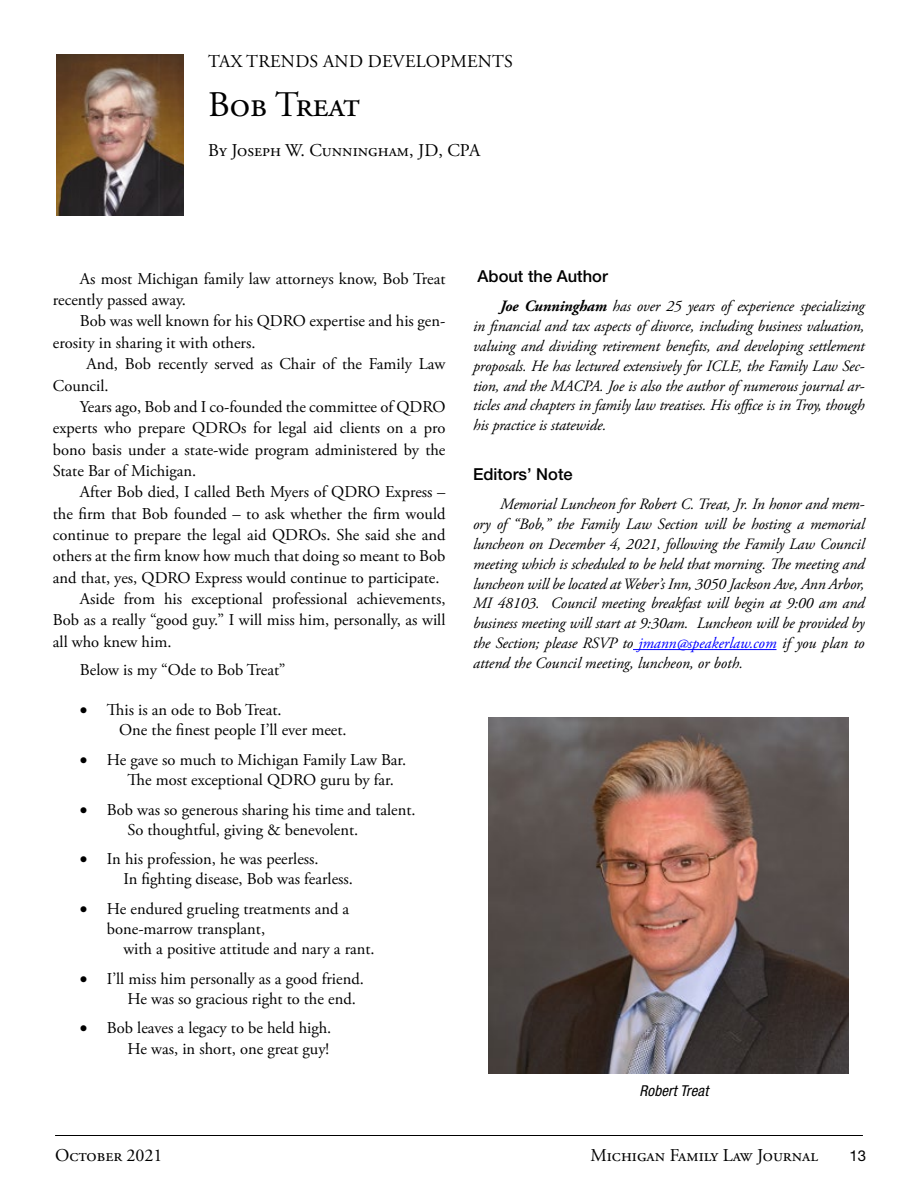
<style>
.page{position:relative;width:918px;height:1188px;background:#fff}
.page>*{position:absolute;margin:0;border:0;box-sizing:border-box;transform-origin:0 0}
.t1{font:36px "Adobe Garamond Pro";letter-spacing:-.005em;color:#000}
.t2{font:18px "Adobe Garamond Pro";color:#000}
.t3{font:16.5px/20.1px "Adobe Garamond Pro";letter-spacing:-.005em;color:#000}
.t4{font:500 16.5px "Helvetica Neue LT Std";color:#000}
.t5{font:italic 15.75px/19.8px "Adobe Garamond Pro";letter-spacing:-.01em;color:#000;text-align:justify}
.t6{font:italic condensed 15px "Helvetica Neue LT Std";letter-spacing:.01em;color:#000}
.t7{font:15px "Helvetica Neue LT Std";color:#000}
.s1{font-weight:700}
.s2{color:#00f}
</style>
<div class="page">
<hr style="left:55px;top:1135px;width:808px;height:1px;background:#000">
<hr style="left:633px;top:649px;width:144px;height:1px;background:#00f">
<img style="left:489px;top:717px;width:360px;height:357px">
<img style="left:56px;top:54px;width:128px;height:162px">
<p class="t2" style="left:208px;top:51px;width:306px">TAX TRENDS AND DEVELOPMENTS</p>
<h1 class="t1" style="left:208px;top:83px;width:153px">Bob Treat</h1>
<p class="t2" style="left:208px;top:140px;width:274px">By Joseph W. Cunningham, JD, CPA</p>
<p class="t3" style="left:53px;top:268px;width:394px;line-height:21.3px;text-indent:27px">As most Michigan family law attorneys know, Bob Treat recently passed away.</p>
<p class="t3" style="left:53px;top:311px;width:394px;line-height:21.3px;text-indent:27px">Bob was well known for his QDRO expertise and his gen&shy;erosity in sharing it with others.</p>
<p class="t3" style="left:53px;top:354px;width:394px;line-height:21.3px;text-indent:34px">And, Bob recently served as Chair of the Family Law<br>Council.</p>
<p class="t3" style="left:53px;top:397px;width:394px;line-height:21.3px;text-align:justify;text-indent:27px">Years ago, Bob and I co-founded the committee of QDRO experts who prepare QDROs for legal aid clients on a pro bono basis under a state-wide program administered by the State Bar of Michigan.</p>
<p class="t3" style="left:80px;top:483px;width:367px">After Bob died, I called Beth Myers of QDRO Express –</p>
<p class="t3" style="left:53px;top:504px;width:394px">the firm that Bob founded – to ask whether the firm would</p>
<p class="t3" style="left:53px;top:525px;width:394px">continue to prepare the legal aid QDROs. She said she and</p>
<p class="t3" style="left:53px;top:547px;width:394px">others at the firm know how much that doing so meant to Bob</p>
<p class="t3" style="left:53px;top:568px;width:388px">and that, yes, QDRO Express would continue to participate.</p>
<p class="t3" style="left:80px;top:589px;width:367px">Aside from his exceptional professional achievements,</p>
<p class="t3" style="left:53px;top:611px;width:394px">Bob as a really “good guy.” I will miss him, personally, as will</p>
<p class="t3" style="left:53px;top:632px;width:120px">all who knew him.</p>
<p class="t3" style="left:80px;top:660px;width:207px">Below is my “Ode to Bob Treat”</p>
<p class="t3" style="left:119px;top:700px;width:229px;text-indent:-39px">• This is an ode to Bob Treat.<br>One the finest people I’ll ever meet.</p>
<p class="t3" style="left:128px;top:750px;width:280px;text-indent:-48px">• He gave so much to Michigan Family Law Bar.<br>The most exceptional QDRO guru by far.</p>
<p class="t3" style="left:80px;top:800px;width:337px;text-align:center">• Bob was so generous sharing his time and talent.<br>So thoughtful, giving &amp; benevolent.</p>
<p class="t3" style="left:123px;top:849px;width:231px;text-indent:-43px">• In his profession, he was peerless.<br>In fighting disease, Bob was fearless.</p>
<p class="t3" style="left:107px;top:899px;width:244px;text-indent:-27px">• He endured grueling treatments and a bone-marrow transplant,</p>
<p class="t3" style="left:123px;top:939px;width:253px">with a positive attitude and nary a rant.</p>
<p class="t3" style="left:128px;top:969px;width:238px;text-indent:-48px">• I’ll miss him personally as a good friend.<br>He was so gracious right to the end.</p>
<p class="t3" style="left:80px;top:1019px;width:253px;text-align:right">• Bob leaves a legacy to be held high.<br>He was, in short, one great guy!</p>
<p class="t4" style="left:478px;top:266px;width:132px">About the Author</p>
<p class="t5" style="left:473px;top:297px;width:393px;text-indent:27px"><span class="s1">Joe Cunningham</span> has over 25 years of experience specializing in financial and tax aspects of divorce, including business valuation, valuing and dividing retirement benefits, and developing settlement proposals. He has lectured extensively for ICLE, the Family Law Sec&shy;tion, and the MACPA. Joe is also the author of numerous journal ar&shy;ticles and chapters in family law treatises. His office is in Troy, though his practice is statewide.</p>
<p class="t4" style="left:473px;top:464px;width:101px">Editors’ Note</p>
<p class="t5" style="left:473px;top:495px;width:393px;text-indent:27px">Memorial Luncheon for Robert C. Treat, Jr. In honor and mem&shy;ory of “Bob,” the Family Law Section will be hosting a memorial luncheon on December 4, 2021, following the Family Law Council meeting which is scheduled to be held that morning. The meeting and luncheon will be located at Weber’s Inn, 3050 Jackson Ave, Ann Arbor, MI 48103. Council meeting breakfast will begin at 9:00 am and business meeting will start at 9:30am. Luncheon will be provided by the Section; please RSVP to <span class="s2">jmann@speakerlaw.com</span> if you plan to attend the Council meeting, luncheon, or both.</p>
<p class="t6" style="left:640px;top:1082px;width:70px">Robert Treat</p>
<p class="t2" style="left:55px;top:1144px;width:109px">October 2021</p>
<p class="t2" style="left:590px;top:1144px;width:229px">Michigan Family Law Journal</p>
<p class="t7" style="left:849px;top:1146px;width:18px">13</p>
</div>
